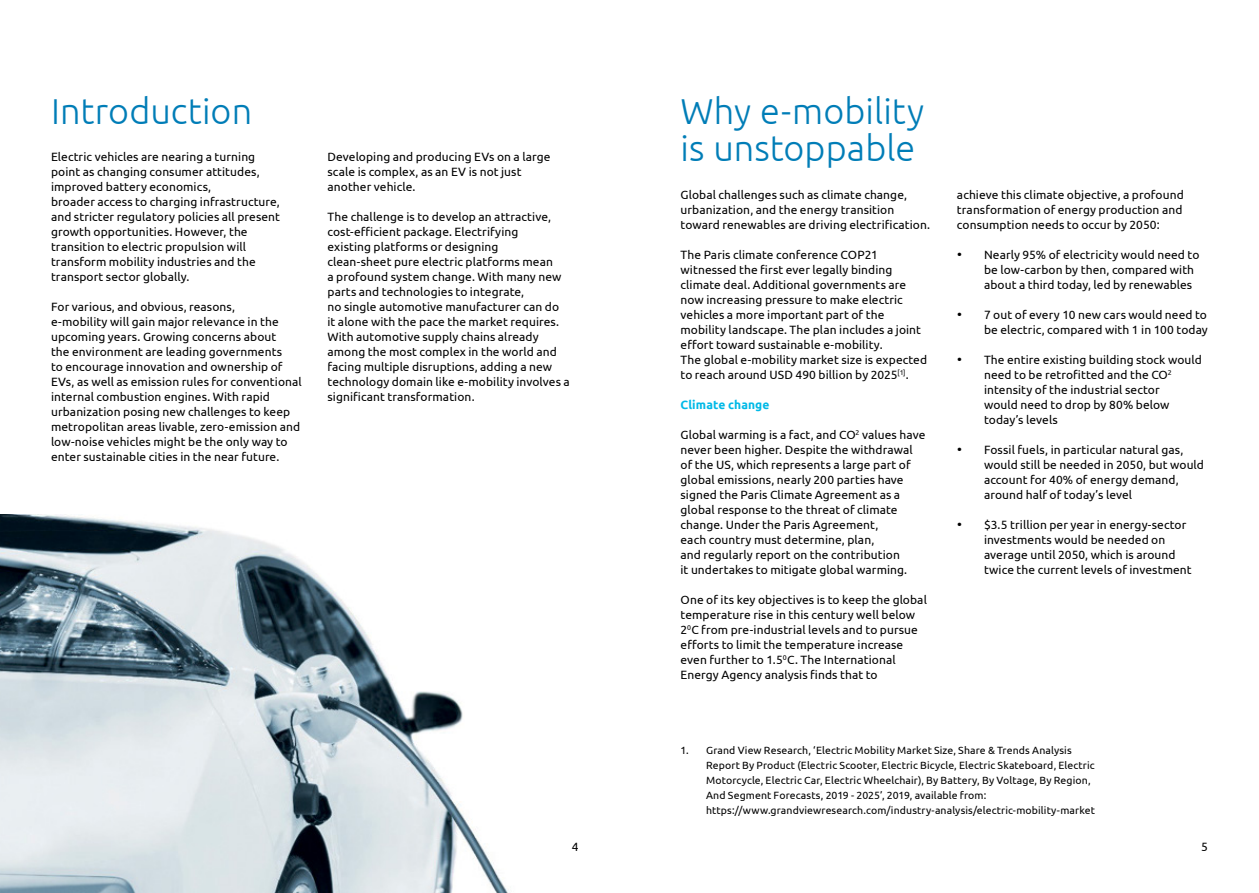
<style>
.page{position:relative;width:1259px;height:893px;background:#fff}
.page>*{position:absolute;margin:0;border:0;box-sizing:border-box;transform-origin:0 0}
.t1{font:300 36px/37.5px "Ubuntu";color:#007db7}
.t2{font:12px/15px "Ubuntu";letter-spacing:.005em;color:#000}
.t3{font:700 12px "Ubuntu";letter-spacing:.01em;color:#00b9e7}
.t4{font:10.5px/15px "Ubuntu";letter-spacing:.01em;color:#000}
.s1{font-size:13.5px}
</style>
<div class="page">
<img style="left:0;top:515px;width:508px;height:378px">
<h1 class="t1" style="left:51px;top:91px;width:203px">Introduction</h1>
<p class="t2" style="left:51px;top:149px;width:230px">Electric vehicles are nearing a turning point as changing consumer attitudes, improved battery economics,<br>broader access to charging infrastructure, and stricter regulatory policies all present growth opportunities. However, the transition to electric propulsion will transform mobility industries and the transport sector globally.</p>
<p class="t2" style="left:51px;top:299px;width:252px">For various, and obvious, reasons,<br>e-mobility will gain major relevance in the upcoming years. Growing concerns about<br>the environment are leading governments<br>to encourage innovation and ownership of EVs, as well as emission rules for conventional internal combustion engines. With rapid urbanization posing new challenges to keep metropolitan areas livable, zero-emission and low-noise vehicles might be the only way to enter sustainable cities in the near future.</p>
<p class="t2" style="left:327px;top:149px;width:225px">Developing and producing EVs on a large scale is complex, as an EV is not just another vehicle.</p>
<p class="t2" style="left:327px;top:209px;width:244px">The challenge is to develop an attractive, cost-efficient package. Electrifying<br>existing platforms or designing<br>clean-sheet pure electric platforms mean<br>a profound system change. With many new parts and technologies to integrate,<br>no single automotive manufacturer can do it alone with the pace the market requires.<br>With automotive supply chains already among the most complex in the world and facing multiple disruptions, adding a new technology domain like e-mobility involves a significant transformation.</p>
<h1 class="t1" style="left:680px;top:91px;width:245px">Why e-mobility is unstoppable</h1>
<p class="t2" style="left:680px;top:186px;width:251px">Global challenges such as climate change, urbanization, and the energy transition toward renewables are driving electrification.</p>
<p class="t2" style="left:680px;top:246px;width:248px">The Paris climate conference COP21 witnessed the first ever legally binding climate deal. Additional governments are now increasing pressure to make electric vehicles a more important part of the mobility landscape. The plan includes a joint effort toward sustainable e-mobility.<br>The global e-mobility market size is expected to reach around USD 490 billion by 2025<sup>[1]</sup>.</p>
<p class="t3" style="left:680px;top:397px;width:90px">Climate change</p>
<p class="t2" style="left:680px;top:426px;width:246px">Global warming is a fact, and CO<sup>2</sup> values have never been higher. Despite the withdrawal of the US, which represents a large part of global emissions, nearly 200 parties have signed the Paris Climate Agreement as a global response to the threat of climate change. Under the Paris Agreement,<br>each country must determine, plan,<br>and regularly report on the contribution<br>it undertakes to mitigate global warming.</p>
<p class="t2" style="left:680px;top:591px;width:248px">One of its key objectives is to keep the global temperature rise in this century well below 2<sup>0</sup>C from pre-industrial levels and to pursue efforts to limit the temperature increase even further to 1.5<sup>0</sup>C. The International Energy Agency analysis finds that to</p>
<p class="t2" style="left:957px;top:186px;width:228px;text-align:justify">achieve this climate objective, a profound transformation of energy production and consumption needs to occur by 2050:</p>
<p class="t2" style="left:984px;top:246px;width:217px;text-indent:-27px"><span class="s1">•</span> Nearly 95% of electricity would need to be low-carbon by then, compared with about a third today, led by renewables</p>
<p class="t2" style="left:957px;top:306px;width:252px;text-align:right"><span class="s1">•</span> 7 out of every 10 new cars would need to be electric, compared with 1 in 100 today</p>
<p class="t2" style="left:984px;top:351px;width:219px;text-indent:-27px"><span class="s1">•</span> The entire existing building stock would need to be retrofitted and the CO<sup>2 </sup>intensity of the industrial sector<br>would need to drop by 80% below today’s levels</p>
<p class="t2" style="left:984px;top:441px;width:221px;text-indent:-27px"><span class="s1">•</span> Fossil fuels, in particular natural gas, would still be needed in 2050, but would account for 40% of energy demand, around half of today’s level</p>
<p class="t2" style="left:984px;top:516px;width:209px;text-indent:-27px"><span class="s1">•</span> $3.5 trillion per year in energy-sector investments would be needed on average until 2050, which is around twice the current levels of investment</p>
<p class="t4" style="left:706px;top:742px;width:390px;text-indent:-26px">1. Grand View Research, ‘Electric Mobility Market Size, Share &amp; Trends Analysis Report By Product (Electric Scooter, Electric Bicycle, Electric Skateboard, Electric Motorcycle, Electric Car, Electric Wheelchair), By Battery, By Voltage, By Region, And Segment Forecasts, 2019 - 2025’, 2019, available from: https://www.grandviewresearch.com/industry-analysis/electric-mobility-market</p>
<p class="t2" style="left:571px;top:839px;width:8px">4</p>
<p class="t2" style="left:1201px;top:839px;width:8px">5</p>
</div>
